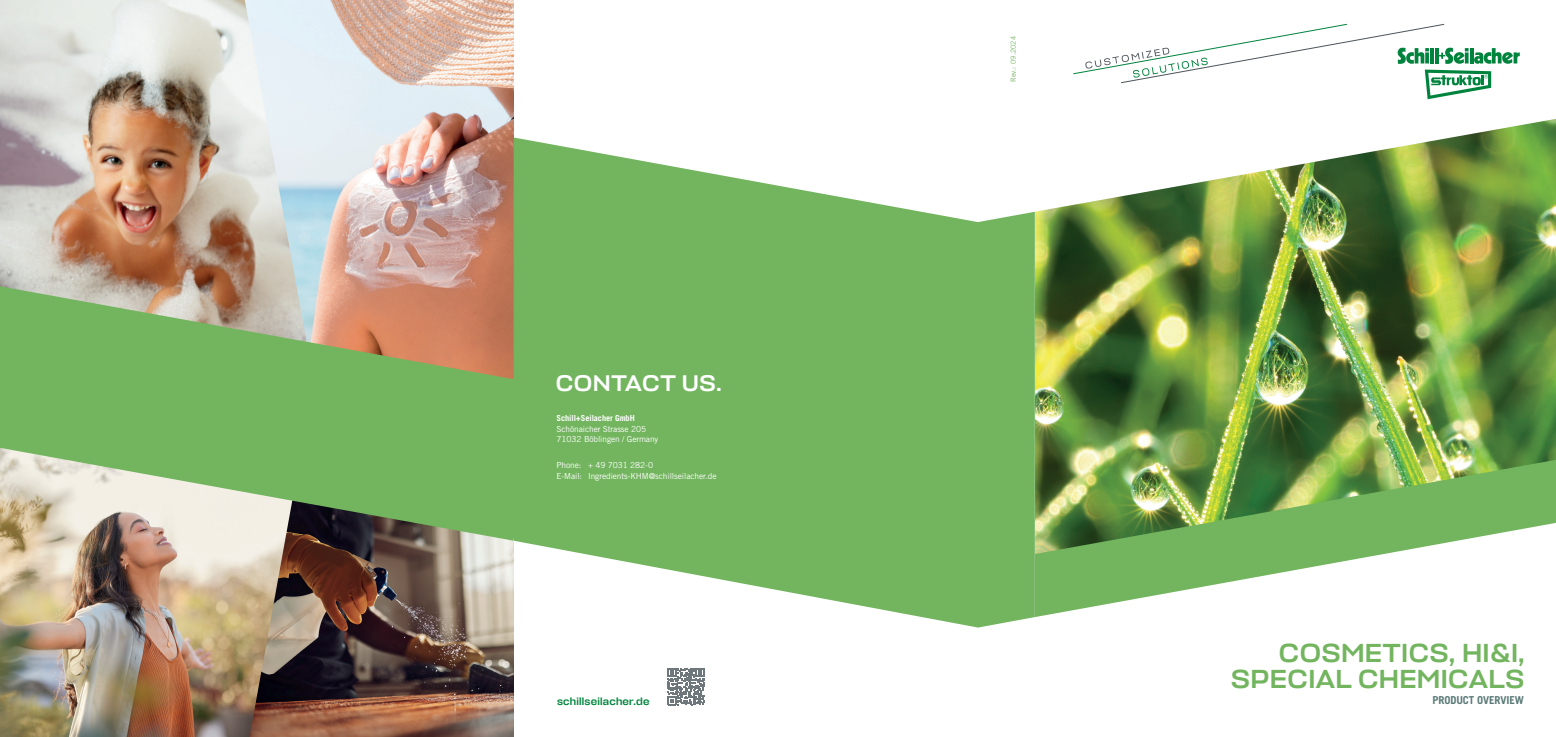
<style>
.page{position:relative;width:1556px;height:737px;background:#fff}
.page>*{position:absolute;margin:0;border:0;box-sizing:border-box;transform-origin:0 0}
.t1{font:500 26.25px/26.2px "Stapel";letter-spacing:.03em;color:#73b55f;text-align:right}
.t2{font:500 22.75px "Stapel";letter-spacing:.03em;color:#fff}
.t3{font:500 10.94px "Stapel";letter-spacing:.02em;color:#00843d}
.t4{font:700 10.94px "Trade Gothic LT Pro";letter-spacing:-.01em;color:#597976}
.t5{font:8.31px/10.5px "Trade Gothic LT Pro";letter-spacing:-.01em;color:#fff}
.t6{font:700 8.31px "Trade Gothic LT Pro";letter-spacing:-.01em;color:#fff}
.t7{font:7px "Trade Gothic LT Pro";letter-spacing:.01em;color:#73b55f}
</style>
<div class="page">
<img style="left:315px;top:0;width:198px;height:286px">
<img style="left:0;top:0;width:315px;height:286px">
<img style="left:301px;top:540px;width:212px;height:197px">
<img style="left:0;top:540px;width:301px;height:197px">
<svg style="left:0;top:286px;width:513px;height:254px;fill:#73b55f"></svg>
<img style="left:1034px;top:119px;width:521px;height:341px">
<svg style="left:1034px;top:460px;width:521px;height:158px"></svg>
<svg style="left:1073px;top:24px;width:446px;height:75px"></svg>
<svg style="left:513px;top:137px;width:521px;height:490px;fill:#73b55f"></svg>
<svg style="left:667px;top:668px;width:37px;height:37px"></svg>
<h2 class="t2" style="left:555px;top:369px;width:167px">CONTACT US.</h2>
<p class="t6" style="left:556px;top:413px;width:80px">Schill+Seilacher GmbH</p>
<p class="t5" style="left:556px;top:423px;width:103px">Schönaicher Strasse 205<br>71032 Böblingen / Germany</p>
<p class="t5" style="left:556px;top:460px;width:161px">Phone: + 49 7031 282-0<br>E-Mail: Ingredients-KHM@schillseilacher.de</p>
<h3 class="t3" style="left:557px;top:695px;width:94px">schillseilacher.de</h3>
<p class="t7" style="left:1008px;top:82px;width:47px;rotate:-90deg">Rev.: 09.2024</p>
<h1 class="t1" style="left:1231px;top:640px;width:295px">COSMETICS, HI&amp;I,<br>SPECIAL CHEMICALS</h1>
<h3 class="t4" style="left:1432px;top:693px;width:93px">PRODUCT OVERVIEW</h3>
</div>
